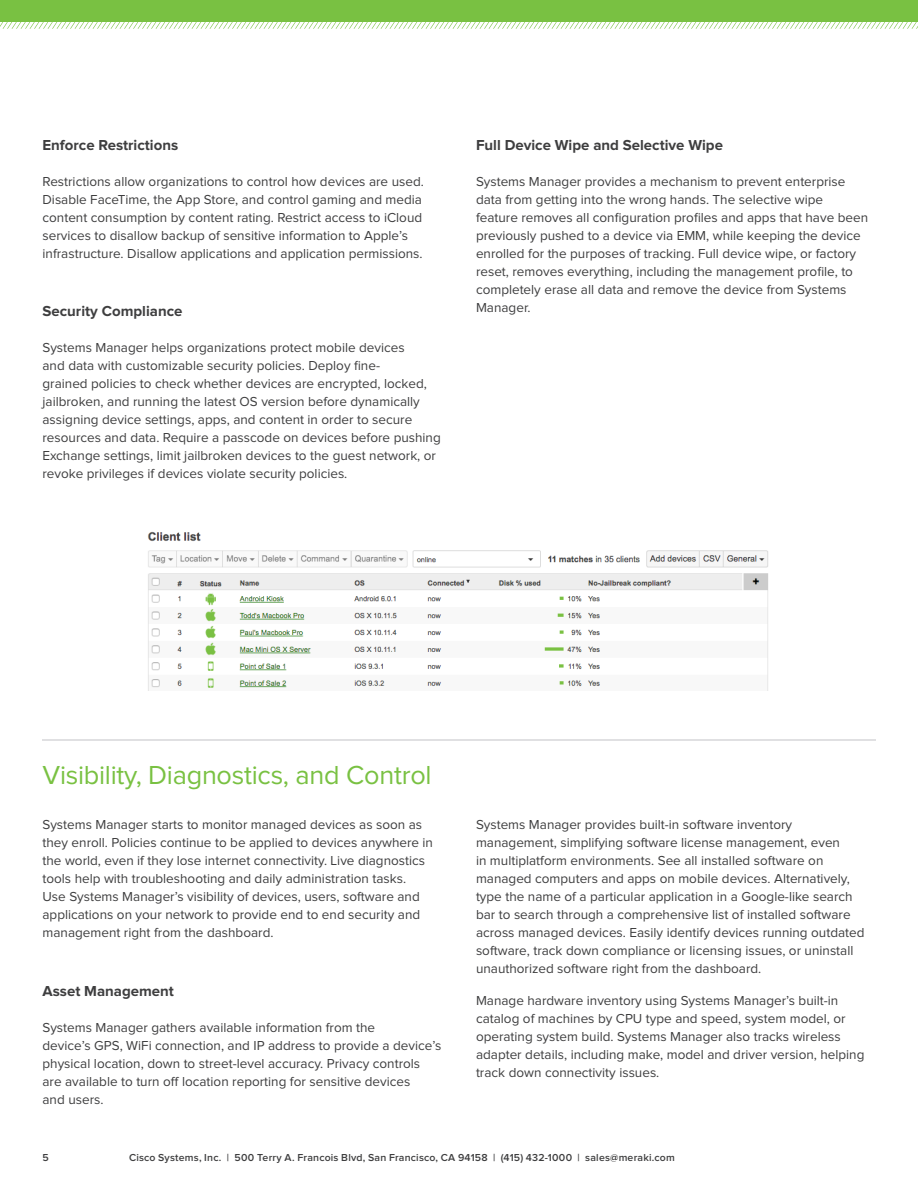
<style>
.page{position:relative;width:918px;height:1188px;background:#fff}
.page>*{position:absolute;margin:0;border:0;box-sizing:border-box;transform-origin:0 0}
.t1{font:27px "Proxima Nova";letter-spacing:-.01em;color:#79c142}
.t2{font:700 15px "Proxima Nova";color:#3e3e3f}
.Body{font:13.5px/18px "Proxima Nova";color:#3e3e3f}
.t3{font:600 10.5px "Proxima Nova";letter-spacing:.02em;color:#3e3e3f}
</style>
<div class="page">
<div style="left:0;top:0;width:918px;height:22px;background:#79c142"></div>
<svg style="left:0;top:22px;width:918px;height:7px"></svg>
<hr style="left:43px;top:740px;width:833px;height:1px;background:#e0e0e2">
<img style="left:147px;top:531px;width:621px;height:159px">
<h2 class="t2" style="left:43px;top:138px;width:137px">Enforce Restrictions</h2>
<p class="Body" style="left:43px;top:173px;width:383px">Restrictions allow organizations to control how devices are used.<br>Disable FaceTime, the App Store, and control gaming and media content consumption by content rating. Restrict access to iCloud services to disallow backup of sensitive information to Apple’s infrastructure. Disallow applications and application permissions.</p>
<h2 class="t2" style="left:43px;top:304px;width:141px">Security Compliance</h2>
<p class="Body" style="left:43px;top:339px;width:400px">Systems Manager helps organizations protect mobile devices<br>and data with customizable security policies. Deploy fine-<br>grained policies to check whether devices are encrypted, locked, jailbroken, and running the latest OS version before dynamically assigning device settings, apps, and content in order to secure resources and data. Require a passcode on devices before pushing Exchange settings, limit jailbroken devices to the guest network, or revoke privileges if devices violate security policies.</p>
<h2 class="t2" style="left:476px;top:138px;width:249px">Full Device Wipe and Selective Wipe</h2>
<p class="Body" style="left:476px;top:173px;width:394px">Systems Manager provides a mechanism to prevent enterprise data from getting into the wrong hands. The selective wipe feature removes all configuration profiles and apps that have been previously pushed to a device via EMM, while keeping the device enrolled for the purposes of tracking. Full device wipe, or factory reset, removes everything, including the management profile, to completely erase all data and remove the device from Systems Manager.</p>
<h1 class="t1" style="left:43px;top:763px;width:391px">Visibility, Diagnostics, and Control</h1>
<p class="Body" style="left:43px;top:816px;width:392px">Systems Manager starts to monitor managed devices as soon as they enroll. Policies continue to be applied to devices anywhere in the world, even if they lose internet connectivity. Live diagnostics tools help with troubleshooting and daily administration tasks.<br>Use Systems Manager’s visibility of devices, users, software and applications on your network to provide end to end security and management right from the dashboard.</p>
<h2 class="t2" style="left:43px;top:984px;width:133px">Asset Management</h2>
<p class="Body" style="left:43px;top:1019px;width:400px">Systems Manager gathers available information from the<br>device’s GPS, WiFi connection, and IP address to provide a device’s physical location, down to street-level accuracy. Privacy controls are available to turn off location reporting for sensitive devices<br>and users.</p>
<p class="Body" style="left:476px;top:816px;width:390px">Systems Manager provides built-in software inventory management, simplifying software license management, even<br>in multiplatform environments. See all installed software on managed computers and apps on mobile devices. Alternatively, type the name of a particular application in a Google-like search bar to search through a comprehensive list of installed software across managed devices. Easily identify devices running outdated software, track down compliance or licensing issues, or uninstall unauthorized software right from the dashboard.</p>
<p class="Body" style="left:476px;top:992px;width:390px">Manage hardware inventory using Systems Manager’s built-in catalog of machines by CPU type and speed, system model, or operating system build. Systems Manager also tracks wireless adapter details, including make, model and driver version, helping track down connectivity issues.</p>
<p class="t3" style="left:43px;top:1153px;width:8px">5</p>
<p class="t3" style="left:129px;top:1152px;width:547px">Cisco Systems, Inc. | 500 Terry A. Francois Blvd, San Francisco, CA 94158 | (415) 432-1000 | sales@meraki.com</p>
</div>
